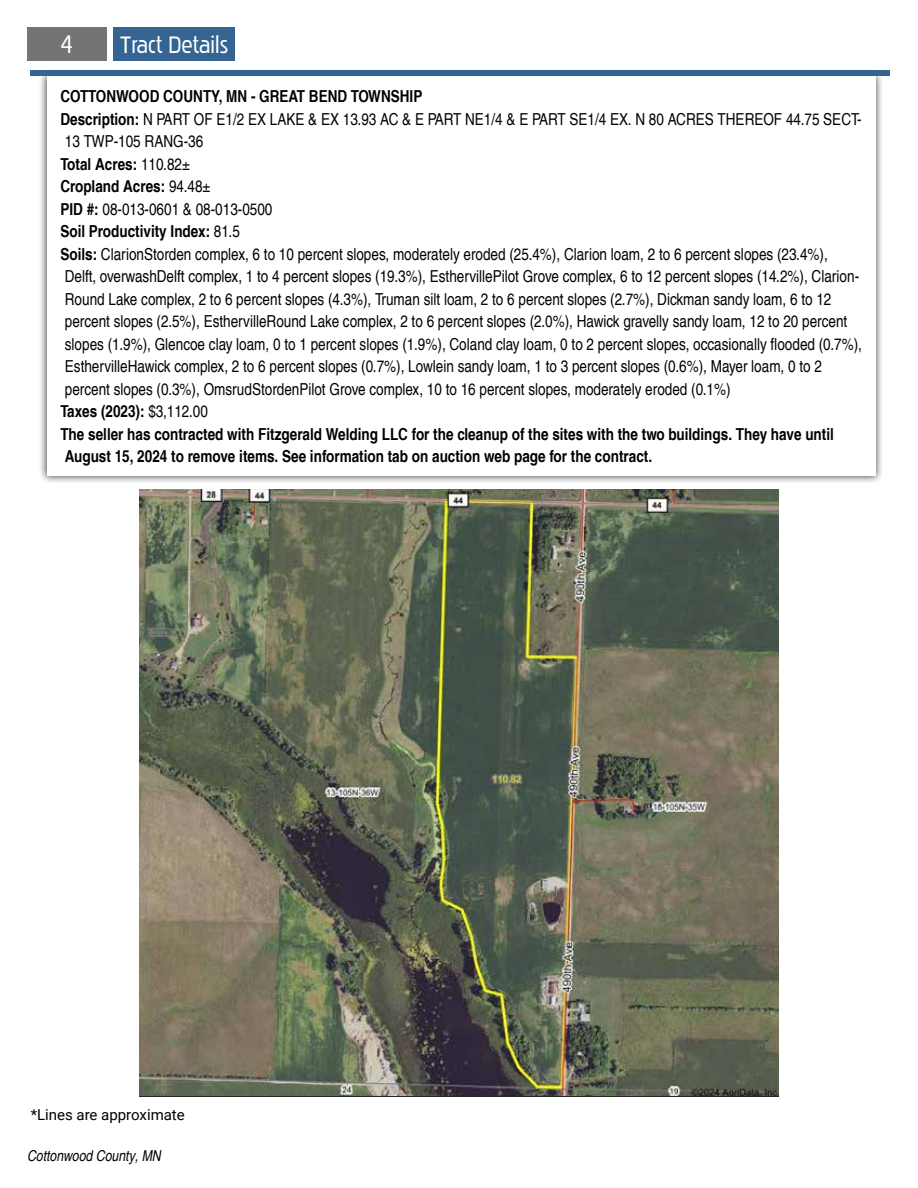
<style>
.page{position:relative;width:918px;height:1188px;background:#fff}
.page>*{position:absolute;margin:0;border:0;box-sizing:border-box;transform-origin:0 0}
.t1{font:25.5px "Pakenham Rg";color:#fff}
.t2{font:24px "Pakenham Rg";color:#fff}
.t3{font:condensed 16.5px/22.5px "Helvetica LT Pro";color:#000}
.t4{font:15px "Roboto";color:#000}
.t5{font:italic condensed 15px "Helvetica LT Pro";color:#000}
.s1{font-weight:700}
</style>
<div class="page">
<div style="left:27px;top:27px;width:79px;height:33px;background:#727476"></div>
<div style="left:114px;top:27px;width:121px;height:33px;background:#356493"></div>
<img style="left:139px;top:490px;width:640px;height:605px">
<div style="left:39px;top:68px;width:845px;height:416px;background:#000;opacity:.75"></div>
<div style="left:47px;top:76px;width:829px;height:400px;background:#fff"></div>
<div style="left:31px;top:70px;width:859px;height:6px;background:#356493"></div>
<h1 class="t1" style="left:61px;top:29px;width:13px">4</h1>
<h2 class="t2" style="left:120px;top:30px;width:109px">Tract Details</h2>
<p class="t3" style="left:60px;top:85px;width:803px"><span class="s1">COTTONWOOD COUNTY, MN - GREAT BEND TOWNSHIP<br>Description:</span> N PART OF E1/2 EX LAKE &amp; EX 13.93 AC &amp; E PART NE1/4 &amp; E PART SE1/4 EX. N 80 ACRES THEREOF 44.75 SECT-13 TWP-105 RANG-36<br><span class="s1">Total Acres:</span> 110.82±<br><span class="s1">Cropland Acres:</span> 94.48±<br><span class="s1">PID #:</span> 08-013-0601 &amp; 08-013-0500<br><span class="s1">Soil Productivity Index:</span> 81.5<br><span class="s1">Soils:</span> ClarionStorden complex, 6 to 10 percent slopes, moderately eroded (25.4%), Clarion loam, 2 to 6 percent slopes (23.4%), Delft, overwashDelft complex, 1 to 4 percent slopes (19.3%), EsthervillePilot Grove complex, 6 to 12 percent slopes (14.2%), Clarion-Round Lake complex, 2 to 6 percent slopes (4.3%), Truman silt loam, 2 to 6 percent slopes (2.7%), Dickman sandy loam, 6 to 12 percent slopes (2.5%), EsthervilleRound Lake complex, 2 to 6 percent slopes (2.0%), Hawick gravelly sandy loam, 12 to 20 percent slopes (1.9%), Glencoe clay loam, 0 to 1 percent slopes (1.9%), Coland clay loam, 0 to 2 percent slopes, occasionally flooded (0.7%), EsthervilleHawick complex, 2 to 6 percent slopes (0.7%), Lowlein sandy loam, 1 to 3 percent slopes (0.6%), Mayer loam, 0 to 2 percent slopes (0.3%), OmsrudStordenPilot Grove complex, 10 to 16 percent slopes, moderately eroded (0.1%)<br><span class="s1">Taxes (2023):</span> $3,112.00<br><span class="s1">The seller has contracted with Fitzgerald Welding LLC for the cleanup of the sites with the two buildings. They have until August 15, 2024 to remove items. See information tab on auction web page for the contract.</span></p>
<p class="t4" style="left:31px;top:1104px;width:156px">*Lines are approximate</p>
<p class="t5" style="left:27px;top:1147px;width:135px">Cottonwood County, MN</p>
</div>
